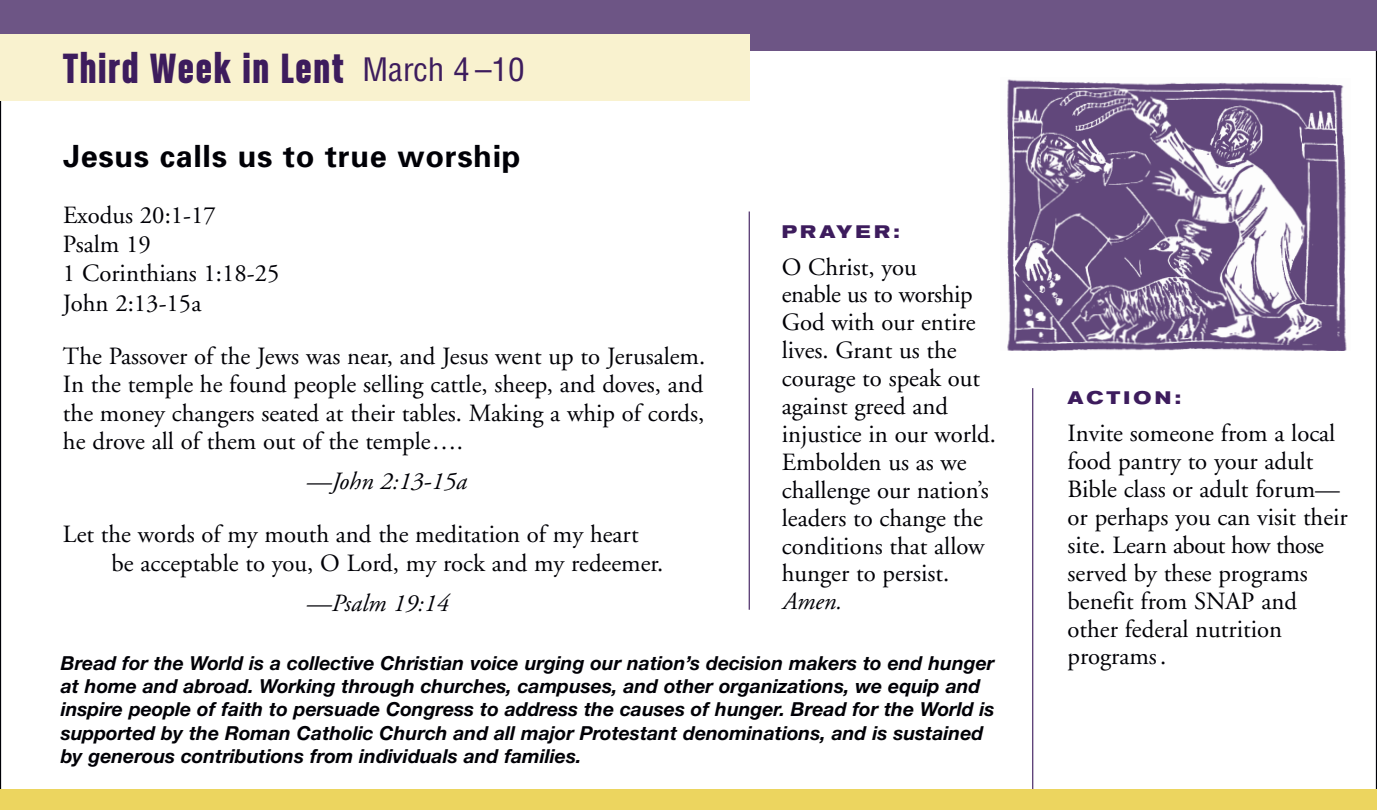
<style>
.page{position:relative;width:1377px;height:810px;background:#fff}
.page>*{position:absolute;margin:0;border:0;box-sizing:border-box;transform-origin:0 0}
.t1{font:45px "Chalet Comprime Hong Kong Sixty";letter-spacing:.04em;color:#3d1c5d}
.t2{font:700 30.6px "Univers";letter-spacing:.02em;color:#000006}
.t3{font:24.75px/27.9px "Adobe Garamond";color:#000006}
.t4{font:italic 24.75px "Adobe Garamond";color:#000006}
.t5{font:italic 700 19.35px/23.4px "Helvetica Neue";color:#000006}
.t6{font:700 expanded 18px "Akzidenz Grotesk BE";letter-spacing:.175em;color:#3d1c5d}
.s1{font-family:"Helvetica";font-stretch:condensed;font-size:31.5px}
</style>
<div class="page">
<hr style="left:749px;top:212px;width:1px;height:398px;background:#3d1c5d">
<hr style="left:1032px;top:388px;width:1px;height:402px;background:#3d1c5d">
<div style="left:0;top:790px;width:1377px;height:20px;background:#ecd55f"></div>
<div style="left:0;top:0;width:1377px;height:51px;background:#6d5585"></div>
<div style="left:0;top:34px;width:749px;height:67px;background:#f9f2cf"></div>
<img style="left:1007px;top:79px;width:340px;height:272px">
<h1 class="t1" style="left:63px;top:41px;width:463px">Third Week in Lent <span class="s1">March 4–10</span></h1>
<p class="t2" style="left:63px;top:145px;width:459px">Jesus calls us to true worship</p>
<p class="t3" style="left:63px;top:203px;width:218px;line-height:29.2px">Exodus 20:1-17<br>Psalm 19<br>1 Corinthians 1:18-25<br>John 2:13-15a</p>
<p class="t3" style="left:63px;top:344px;width:644px;text-align:justify">The Passover of the Jews was near, and Jesus went up to Jerusalem.<br>In the temple he found people selling cattle, sheep, and doves, and the money changers seated at their tables. Making a whip of cords, he drove all of them out of the temple….</p>
<p class="t4" style="left:306px;top:472px;width:162px">—John 2:13-15a</p>
<p class="t3" style="left:112px;top:523px;width:553px;text-indent:-49px">Let the words of my mouth and the meditation of my heart be acceptable to you, O Lord, my rock and my redeemer.</p>
<p class="t4" style="left:306px;top:594px;width:144px">—Psalm 19:14</p>
<p class="t6" style="left:782px;top:225px;width:119px">PRAYER:</p>
<p class="t3" style="left:782px;top:255px;width:216px">O Christ, you<br>enable us to worship<br>God with our entire lives. Grant us the courage to speak out against greed and injustice in our world.<br>Embolden us as we challenge our nation’s leaders to change the conditions that allow hunger to persist.</p>
<p class="t4" style="left:782px;top:592px;width:61px">Amen.</p>
<p class="t6" style="left:1068px;top:392px;width:115px">ACTION:</p>
<p class="t3" style="left:1068px;top:422px;width:282px">Invite someone from a local food pantry to your adult<br>Bible class or adult forum— or perhaps you can visit their site. Learn about how those served by these programs benefit from SNAP and other federal nutrition</p>
<p class="t5" style="left:61px;top:653px;width:935px">Bread for the World is a collective Christian voice urging our nation’s decision makers to end hunger</p>
<p class="t3" style="left:1068px;top:645px;width:100px">programs.</p>
<p class="t5" style="left:61px;top:676px;width:935px">at home and abroad. Working through churches, campuses, and other organizations, we equip and inspire people of faith to persuade Congress to address the causes of hunger. Bread for the World is supported by the Roman Catholic Church and all major Protestant denominations, and is sustained by generous contributions from individuals and families.</p>
</div>
